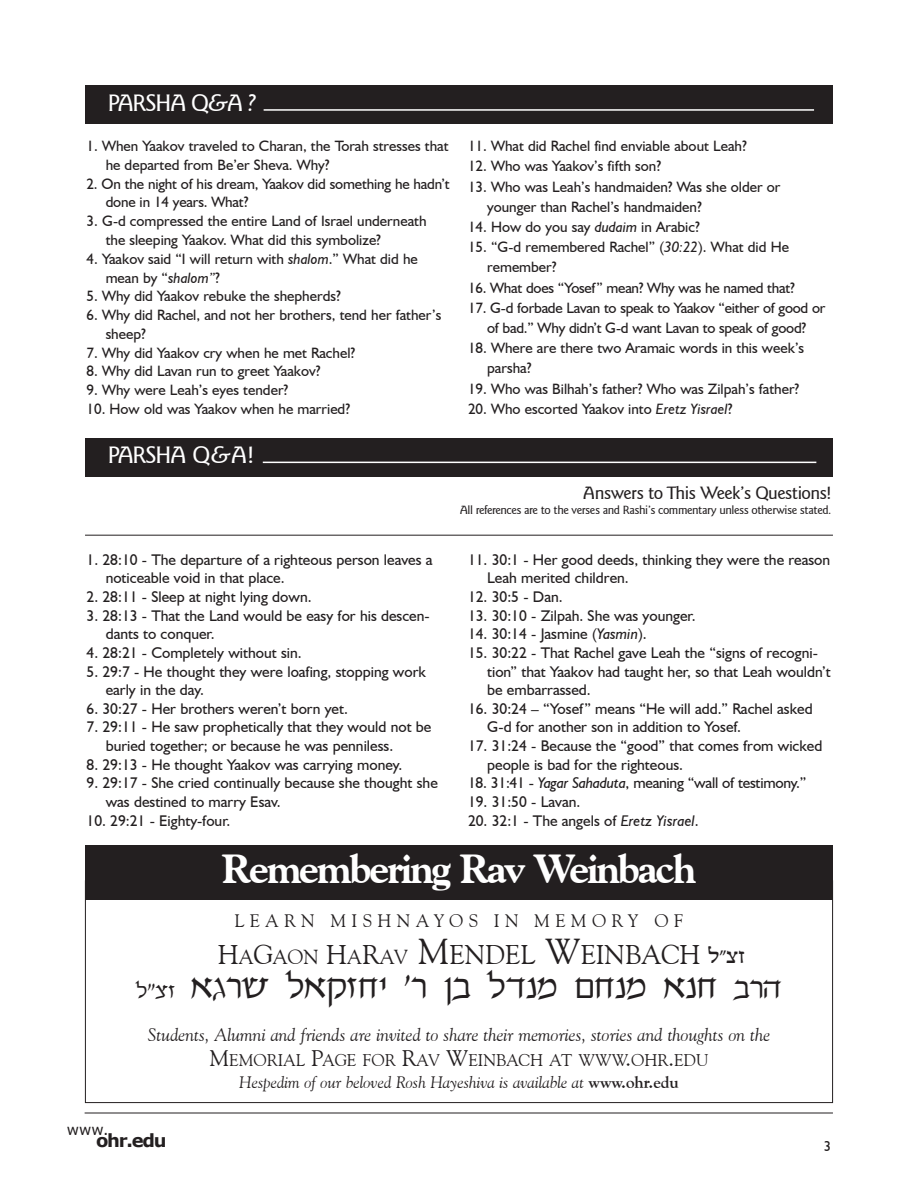
<style>
.page{position:relative;width:918px;height:1188px;background:#fff}
.page>*{position:absolute;margin:0;border:0;box-sizing:border-box;transform-origin:0 0}
.t1{font:800 40.5px "Goudy Old Style BT";letter-spacing:-.055em;color:#fff}
.t2{font:27px "Goudy Old Style BT";color:#231f20}
.t3{font:500 24px "Goudy Sans IT Cby BT";letter-spacing:-.055em;color:#fff}
.t4{font:19.5px "Guttman Hodes";color:#231f20}
.t5{font:italic 18px "Goudy Old Style BT";color:#231f20}
.t6{font:500 18px "Goudy Sans IT Cby BT";letter-spacing:-.035em;color:#231f20}
.t7{font:18px "Goudy Old Style BT";letter-spacing:.295em;color:#231f20}
.t8{font:700 18px "Verdana";letter-spacing:-.07em;color:#231f20}
.t9{font:16.8px "Goudy Old Style BT";color:#231f20}
.t10{font:italic 16.5px "Goudy Old Style BT";color:#231f20}
.t11{font:15.45px/18.6px "Humanist 521 BT";color:#231f20}
.t12{font:15px/18.8px "Humanist 521 BT";color:#231f20}
.t13{font:15px "Verdana";color:#231f20}
.t14{font:14.25px "Humanist 521 BT";color:#231f20}
.t15{font:500 12px "Goudy Sans IT Cby BT";letter-spacing:-.035em;color:#231f20}
.s1{font-style:italic}
.s2{font-size:20.25px}
.s3{font-size:36px}
.s4{font-size:22.5px}
.s5{font-weight:700;font-style:normal}
</style>
<div class="page">
<hr style="left:85px;top:1113px;width:748px;height:1px;background:#231f20">
<div style="left:85px;top:85px;width:748px;height:38px;background:#231f20"></div>
<div style="left:85px;top:438px;width:748px;height:38px;background:#231f20"></div>
<hr style="left:264px;top:109px;width:550px;height:2px;background:#fff">
<hr style="left:263px;top:462px;width:553px;height:1px;background:#fff">
<hr style="left:85px;top:535px;width:748px;height:1px;background:#231f20">
<div style="left:85px;top:845px;width:748px;height:54px;background:#231f20"></div>
<h3 class="t3" style="left:108px;top:88px;width:150px">parsha Q<span class="s1">&amp;</span>a <span class="s1">?</span></h3>
<p class="t12" style="left:106px;top:136px;width:344px;text-indent:-19px">1. When Yaakov traveled to Charan, the Torah stresses that he departed from Be’er Sheva. Why?</p>
<p class="t12" style="left:106px;top:174px;width:345px;text-indent:-19px">2. On the night of his dream, Yaakov did something he hadn’t done in 14 years. What?</p>
<p class="t12" style="left:106px;top:211px;width:322px;text-indent:-19px">3. G-d compressed the entire Land of Israel underneath the sleeping Yaakov. What did this symbolize?</p>
<p class="t12" style="left:106px;top:249px;width:314px;text-indent:-19px">4. Yaakov said “I will return with <span class="s1">shalom</span>.” What did he mean by “<span class="s1">shalom”</span>?</p>
<p class="t12" style="left:87px;top:286px;width:256px">5. Why did Yaakov rebuke the shepherds?</p>
<p class="t12" style="left:106px;top:305px;width:337px;text-indent:-19px">6. Why did Rachel, and not her brothers, tend her father’s sheep?</p>
<p class="t12" style="left:87px;top:343px;width:270px">7. Why did Yaakov cry when he met Rachel?</p>
<p class="t12" style="left:87px;top:362px;width:235px">8. Why did Lavan run to greet Yaakov?</p>
<p class="t12" style="left:87px;top:380px;width:203px">9. Why were Leah’s eyes tender?</p>
<p class="t12" style="left:87px;top:399px;width:265px">10. How old was Yaakov when he married?</p>
<p class="t12" style="left:468px;top:136px;width:280px">11. What did Rachel find enviable about Leah?</p>
<p class="t12" style="left:468px;top:157px;width:195px">12. Who was Yaakov’s fifth son?</p>
<p class="t12" style="left:487px;top:176px;width:295px;line-height:20.2px;text-indent:-19px">13. Who was Leah’s handmaiden? Was she older or younger than Rachel’s handmaiden?</p>
<p class="t12" style="left:468px;top:217px;width:233px">14. How do you say <span class="s1">dudaim</span> in Arabic?</p>
<p class="t12" style="left:487px;top:237px;width:303px;line-height:20.2px;text-indent:-19px">15. “G-d remembered Rachel” (<span class="s1">30:22</span>). What did He remember?</p>
<p class="t12" style="left:468px;top:278px;width:328px">16. What does “Yosef” mean? Why was he named that?</p>
<p class="t12" style="left:468px;top:297px;width:359px;line-height:20.2px;text-align:center">17. G-d forbade Lavan to speak to Yaakov “either of good or of bad.” Why didn’t G-d want Lavan to speak of good?</p>
<p class="t12" style="left:487px;top:338px;width:319px;line-height:20.2px;text-indent:-19px">18. Where are there two Aramaic words in this week’s parsha?</p>
<p class="t12" style="left:468px;top:379px;width:333px">19. Who was Bilhah’s father? Who was Zilpah’s father?</p>
<p class="t12" style="left:468px;top:399px;width:266px">20. Who escorted Yaakov into <span class="s1">Eretz Yisrael</span>?</p>
<h3 class="t3" style="left:108px;top:440px;width:148px">parsha Q<span class="s1">&amp;</span>a!</h3>
<p class="t6" style="left:583px;top:482px;width:250px">answers to This Week’s Questions!</p>
<p class="t15" style="left:460px;top:503px;width:373px">all references are to the verses and rashi’s commentary unless otherwise stated.</p>
<p class="t11" style="left:106px;top:550px;width:328px;text-indent:-19px">1. 28:10 - The departure of a righteous person leaves a noticeable void in that place.</p>
<p class="t11" style="left:87px;top:587px;width:227px">2. 28:11 - Sleep at night lying down.</p>
<p class="t11" style="left:106px;top:606px;width:326px;text-indent:-19px">3. 28:13 - That the Land would be easy for his descen&shy;dants to conquer.</p>
<p class="t11" style="left:87px;top:643px;width:217px">4. 28:21 - Completely without sin.</p>
<p class="t11" style="left:106px;top:662px;width:322px;text-indent:-19px">5. 29:7 - He thought they were loafing, stopping work early in the day.</p>
<p class="t11" style="left:87px;top:699px;width:263px">6. 30:27 - Her brothers weren’t born yet.</p>
<p class="t11" style="left:106px;top:718px;width:327px;text-indent:-19px">7. 29:11 - He saw prophetically that they would not be buried together; or because he was penniless.</p>
<p class="t11" style="left:87px;top:755px;width:317px">8. 29:13 - He thought Yaakov was carrying money.</p>
<p class="t11" style="left:106px;top:774px;width:334px;text-indent:-19px">9. 29:17 - She cried continually because she thought she was destined to marry Esav.</p>
<p class="t11" style="left:87px;top:811px;width:145px">10. 29:21 - Eighty-four.</p>
<p class="t11" style="left:487px;top:550px;width:345px;text-indent:-19px">11. 30:1 - Her good deeds, thinking they were the reason<br>Leah merited children.</p>
<p class="t11" style="left:468px;top:587px;width:96px">12. 30:5 - Dan.</p>
<p class="t11" style="left:468px;top:606px;width:229px">13. 30:10 - Zilpah. She was younger.</p>
<p class="t11" style="left:468px;top:624px;width:180px">14. 30:14 - Jasmine (<span class="s1">Yasmin</span>).</p>
<p class="t11" style="left:487px;top:643px;width:345px;text-indent:-19px">15. 30:22 - That Rachel gave Leah the “signs of recogni&shy;tion” that Yaakov had taught her, so that Leah wouldn’t be embarrassed.</p>
<p class="t11" style="left:487px;top:699px;width:327px;text-indent:-19px">16. 30:24 – “Yosef” means “He will add.” Rachel asked<br>G-d for another son in addition to Yosef.</p>
<p class="t11" style="left:487px;top:736px;width:337px;text-indent:-19px">17. 31:24 - Because the “good” that comes from wicked people is bad for the righteous.</p>
<p class="t11" style="left:468px;top:774px;width:340px">18. 31:41 - <span class="s1">Yagar Sahaduta</span>, meaning “wall of testimony.”</p>
<p class="t11" style="left:468px;top:792px;width:114px">19. 31:50 - Lavan.</p>
<p class="t11" style="left:468px;top:811px;width:232px">20. 32:1 - The angels of <span class="s1">Eretz Yisrael</span>.</p>
<h1 class="t1" style="left:222px;top:844px;width:476px">Remembering Rav Weinbach</h1>
<p class="t7" style="left:235px;top:910px;width:450px">LEARN MISHNAYOS IN MEMORY OF</p>
<h2 class="t2" style="left:218px;top:938px;width:484px">H<span class="s2">A</span>G<span class="s2">AON</span> H<span class="s2">A</span>R<span class="s2">AV</span> <span class="s3">M</span>ENDEL <span class="s3">W</span>EINBACH</h2>
<p class="t4" style="left:708px;top:944px;width:38px">צ"ל ז</p>
<p class="t5" style="left:148px;top:1023px;width:624px">Students, Alumni and friends are invited to share their memories, stories and thoughts on the</p>
<p class="t9" style="left:209px;top:1050px;width:501px"><span class="s4">M</span>EMORIAL <span class="s4">P</span>AGE FOR <span class="s4">R</span>AV <span class="s4">W</span>EINBACH AT WWW<span class="s4">.</span>OHR<span class="s4">.</span>EDU</p>
<p class="t10" style="left:239px;top:1072px;width:441px">Hespedim of our beloved Rosh Hayeshiva is available at <span class="s5">www.ohr.edu</span></p>
<p class="t13" style="left:67px;top:1120px;width:43px">www.</p>
<p class="t8" style="left:96px;top:1128px;width:72px">ohr.edu</p>
<p class="t14" style="left:824px;top:1137px;width:9px">3</p>
</div>
